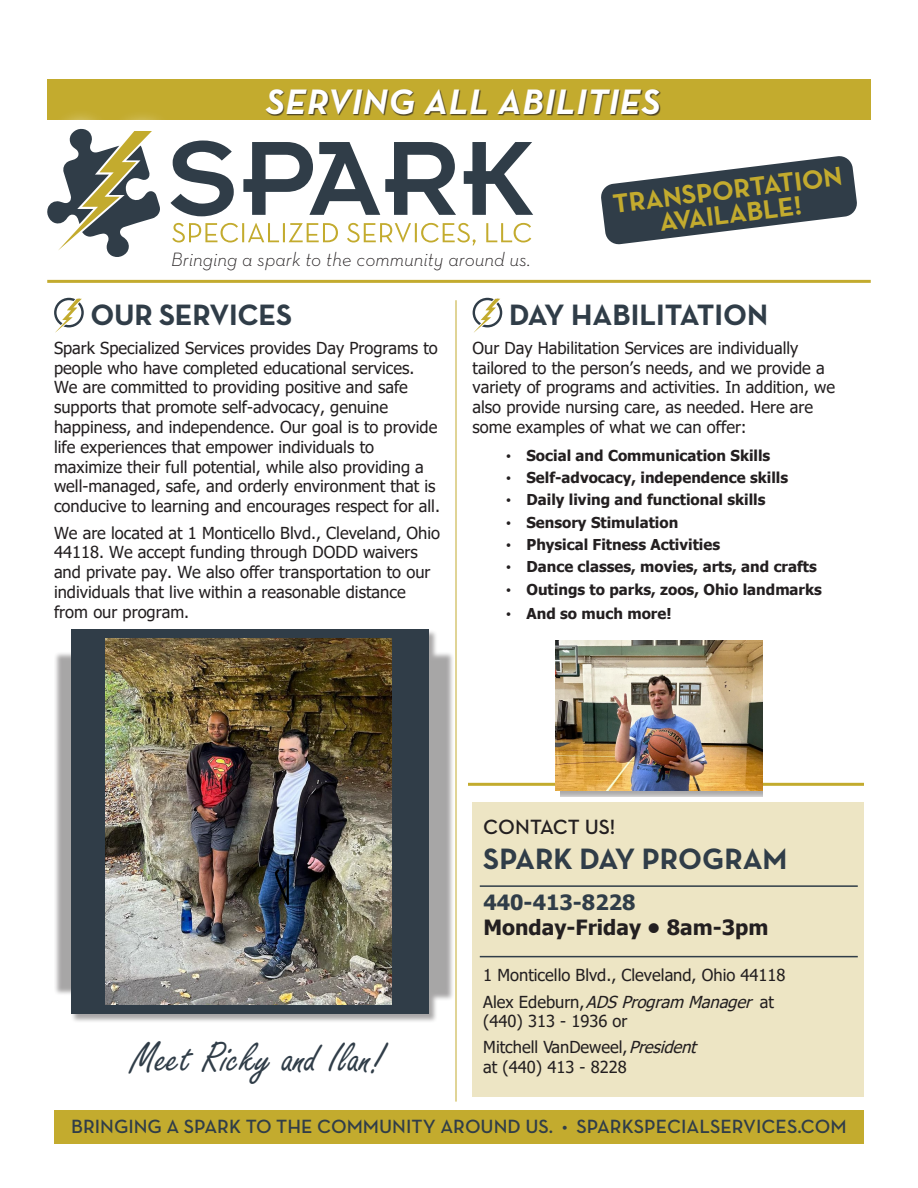
<style>
.page{position:relative;width:918px;height:1188px;background:#fff}
.page>*{position:absolute;margin:0;border:0;box-sizing:border-box;transform-origin:0 0}
.t1{font:45px "Freestyle Script";color:#303d48}
.t2{font:italic 700 36px "Neutraface Text";letter-spacing:.025em;color:#fff}
.t3{font:700 30px "Neutraface Text";letter-spacing:-.005em;color:#303d48}
.t4{font:700 27px/24px "Neutraface Text";color:#c3ab2e;text-align:center}
.t5{font:700 21px "Tahoma";color:#231f20}
.t6{font:700 21px "Tahoma";color:#303d48}
.t7{font:600 21px "Neutraface Text";letter-spacing:-.005em;color:#231f20}
.t8{font:italic 300 19.65px "Neutraface Text";color:#231f20}
.t9{font:600 19.5px "Neutraface Text";color:#303d48}
.t10{font:16.5px/19.8px "Tahoma";color:#231f20}
.t11{font:700 15px "Tahoma";color:#231f20}
.s1{font-family:"Neutraface Text";font-weight:600;font-size:18px}
.s2{font-style:italic}
</style>
<div class="page">
<svg style="left:601px;top:156px;width:256px;height:89px"></svg>
<div style="left:47px;top:80px;width:824px;height:40px;background:#c3ab2e"></div>
<div style="left:266px;top:89px;width:396px;height:27px;background:#231f20;opacity:.75"></div>
<hr style="left:47px;top:280px;width:824px;height:3px;background:#c3ab2e">
<svg style="left:54px;top:297px;width:30px;height:36px"></svg>
<div style="left:54px;top:1110px;width:810px;height:34px;background:#c3ab2e"></div>
<svg style="left:472px;top:297px;width:31px;height:36px"></svg>
<hr style="left:468px;top:783px;width:396px;height:3px;background:#c3ab2e">
<hr style="left:456px;top:300px;width:1px;height:802px;background:#c3ab2e">
<div style="left:472px;top:802px;width:392px;height:295px;background:#ede5c4"></div>
<hr style="left:480px;top:956px;width:378px;height:1px;background:#303d48">
<hr style="left:480px;top:885px;width:378px;height:2px;background:#303d48">
<div style="left:560px;top:634px;width:202px;height:163px;background:#231f20;opacity:.4"></div>
<div style="left:54px;top:629px;width:400px;height:394px;background:#231f20;opacity:.4"></div>
<div style="left:71px;top:630px;width:358px;height:384px;background:#303d48"></div>
<div style="left:26px;top:108px;width:528px;height:171px;background:#fff"></div>
<svg style="left:170px;top:141px;width:363px;height:75px"></svg>
<svg style="left:172px;top:223px;width:359px;height:22px"></svg>
<svg style="left:47px;top:128px;width:113px;height:129px"></svg>
<img style="left:106px;top:638px;width:285px;height:367px">
<img style="left:556px;top:641px;width:207px;height:149px">
<h2 class="t2" style="left:266px;top:78px;width:396px">SERVING ALL ABILITIES</h2>
<p class="t8" style="left:171px;top:247px;width:361px">Bringing a spark to the community around us.</p>
<h3 class="t4" style="left:612px;top:192px;width:232px;rotate:-7deg">TRANSPORTATION<br>AVAILABLE!</h3>
<h3 class="t3" style="left:91px;top:295px;width:203px">OUR SERVICES</h3>
<p class="t10" style="left:54px;top:339px;width:388px">Spark Specialized Services provides Day Programs to people who have completed educational services.<br>We are committed to providing positive and safe supports that promote self-advocacy, genuine happiness, and independence. Our goal is to provide life experiences that empower individuals to maximize their full potential, while also providing a well-managed, safe, and orderly environment that is conducive to learning and encourages respect for all.</p>
<p class="t10" style="left:54px;top:524px;width:388px">We are located at 1 Monticello Blvd., Cleveland, Ohio 44118. We accept funding through DODD waivers and private pay. We also offer transportation to our individuals that live within a reasonable distance from our program.</p>
<h3 class="t3" style="left:509px;top:295px;width:261px">DAY HABILITATION</h3>
<p class="t10" style="left:472px;top:339px;width:364px">Our Day Habilitation Services are individually tailored to the person’s needs, and we provide a variety of programs and activities. In addition, we also provide nursing care, as needed. Here are some examples of what we can offer:</p>
<p class="t11" style="left:506px;top:445px;width:266px"><span class="s1">•</span> Social and Communication Skills</p>
<p class="t11" style="left:506px;top:467px;width:283px"><span class="s1">•</span> Self-advocacy, independence skills</p>
<p class="t11" style="left:506px;top:489px;width:261px"><span class="s1">•</span> Daily living and functional skills</p>
<p class="t11" style="left:506px;top:512px;width:174px"><span class="s1">•</span> Sensory Stimulation</p>
<p class="t11" style="left:506px;top:534px;width:215px"><span class="s1">•</span> Physical Fitness Activities</p>
<p class="t11" style="left:506px;top:556px;width:312px"><span class="s1">•</span> Dance classes, movies, arts, and crafts</p>
<p class="t11" style="left:506px;top:579px;width:317px"><span class="s1">•</span> Outings to parks, zoos, Ohio landmarks</p>
<p class="t11" style="left:506px;top:603px;width:167px"><span class="s1">•</span> And so much more!</p>
<h1 class="t1" style="left:131px;top:1034px;width:254px">Meet Ricky and Ilan!</h1>
<p class="t7" style="left:483px;top:814px;width:134px">CONTACT US!</p>
<h3 class="t3" style="left:483px;top:840px;width:306px">SPARK DAY PROGRAM</h3>
<p class="t6" style="left:483px;top:887px;width:154px">440-413-8228</p>
<p class="t5" style="left:483px;top:912px;width:286px">Monday-Friday • 8am-3pm</p>
<p class="t10" style="left:483px;top:963px;width:304px;line-height:26.5px">1 Monticello Blvd., Cleveland, Ohio 44118<br>A l e x E d e b u r n , <span class="s2">ADSProgram Manager</span> a t</p>
<p class="t10" style="left:483px;top:1008px;width:220px;line-height:26.7px">(440) 313 - 1936 or<br>Mitchell VanDeweel, <span class="s2">President</span></p>
<p class="t10" style="left:483px;top:1058px;width:145px">at (440) 413 - 8228</p>
<p class="t9" style="left:71px;top:1115px;width:777px">BRINGING A SPARK TO THE COMMUNITY AROUND US. • SPARKSPECIALSERVICES.COM</p>
</div>
